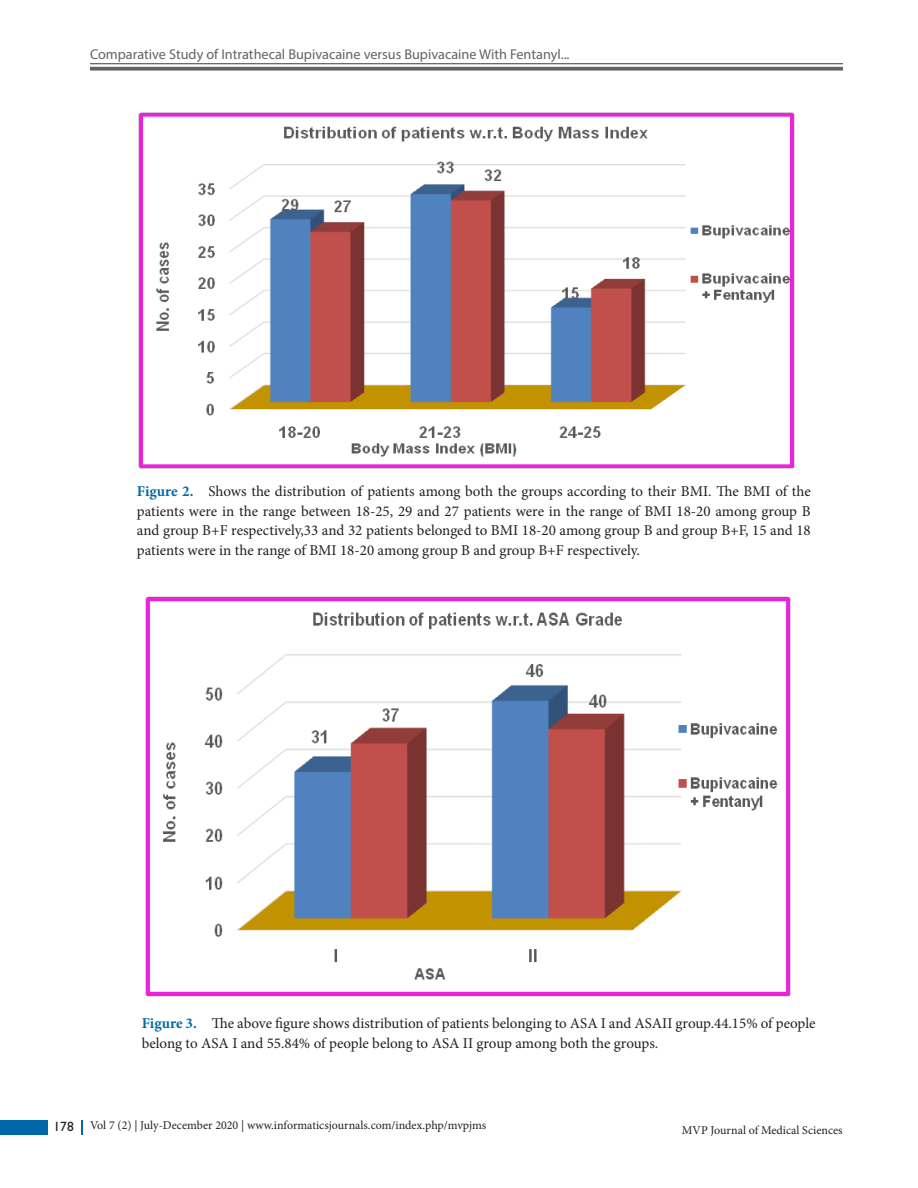
<style>
.page{position:relative;width:918px;height:1188px;background:#fff}
.page>*{position:absolute;margin:0;border:0;box-sizing:border-box;transform-origin:0 0}
.Fig_cap{font:15px/19.5px "Minion Pro";letter-spacing:-.005em;color:#231f20;text-align:justify}
.t1{font:14.25px "Myriad Pro";color:#636366}
.t2{font:12px "Minion Pro";color:#231f20}
.s1{font-weight:700;color:#0068a9}
.s2{font-family:"Gill Sans";font-size:13.5px}
</style>
<div class="page">
<hr style="left:90px;top:63px;width:753px;height:1px;background:#636366">
<svg style="left:90px;top:67px;width:753px;height:4px;background:#737376"></svg>
<div style="left:0;top:1120px;width:47px;height:15px;background:#0068a9"></div>
<svg style="left:81px;top:1120px;width:1px;height:15px"></svg>
<img style="left:138px;top:112px;width:657px;height:356px">
<img style="left:146px;top:596px;width:644px;height:401px">
<p class="t1" style="left:90px;top:45px;width:481px">Comparative Study of Intrathecal Bupivacaine versus Bupivacaine With Fentanyl...</p>
<p class="Fig_cap" style="left:137px;top:482px;width:675px"><span class="s1">Figure 2.</span> Shows the distribution of patients among both the groups according to their BMI. The BMI of the patients were in the range between 18-25, 29 and 27 patients were in the range of BMI 18-20 among group B and group B+F respectively,33 and 32 patients belonged to BMI 18-20 among group B and group B+F, 15 and 18 patients were in the range of BMI 18-20 among group B and group B+F respectively.</p>
<p class="Fig_cap" style="left:142px;top:1014px;width:675px"><span class="s1">Figure 3.</span> The above figure shows distribution of patients belonging to ASA I and ASAII group.44.15% of people belong to ASA I and 55.84% of people belong to ASA II group among both the groups.</p>
<p class="t2" style="left:54px;top:1117px;width:434px"><span class="s2">178</span> Vol 7 (2) | July-December 2020 | www.informaticsjournals.com/index.php/mvpjms</p>
<p class="t2" style="left:682px;top:1123px;width:162px">MVP Journal of Medical Sciences</p>
</div>
